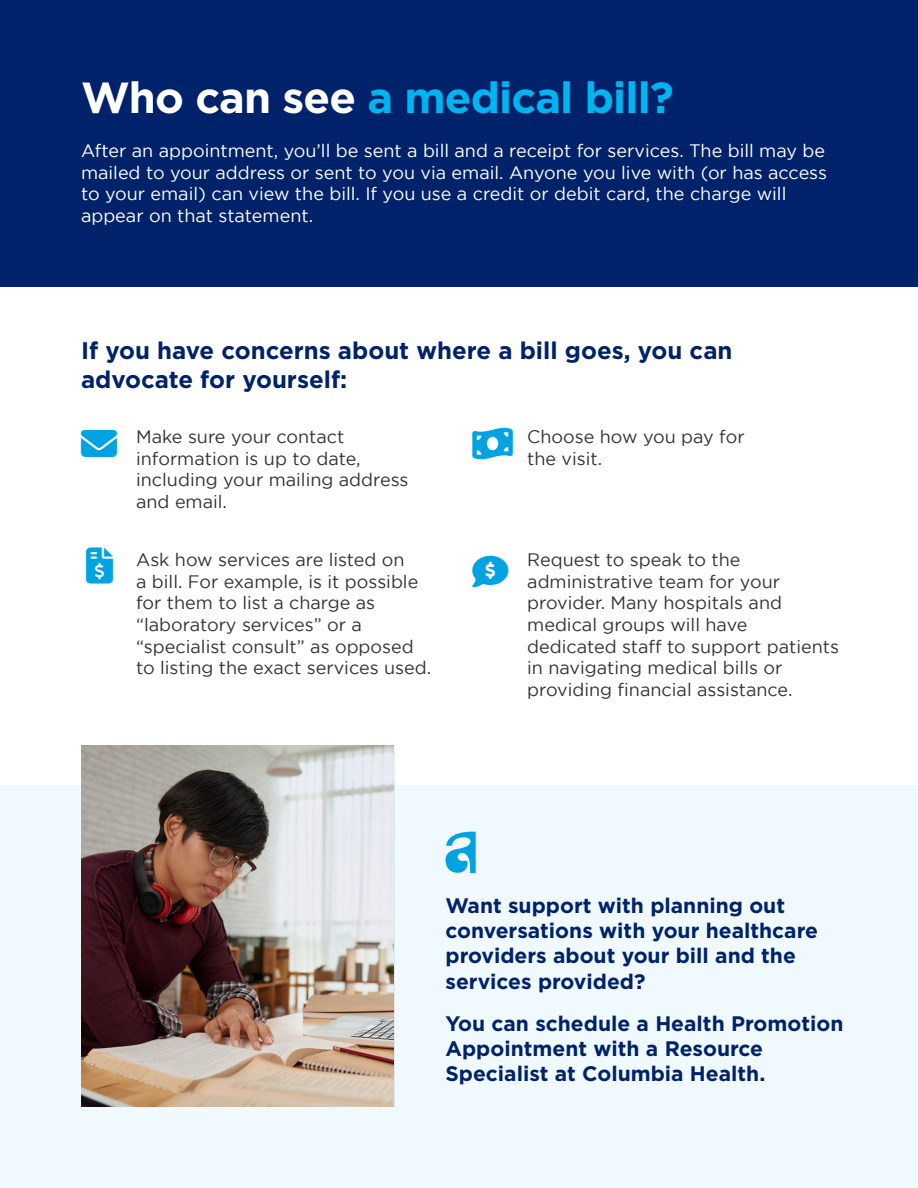
<style>
.page{position:relative;width:918px;height:1188px;background:#fff}
.page>*{position:absolute;margin:0;border:0;box-sizing:border-box;transform-origin:0 0}
.t1{font:700 43.5px "Gotham";letter-spacing:-.02em;color:#00b4f0}
.t2{font:700 24px/28.8px "Gotham";color:#00226a}
.t3{font:700 21px/25.2px "Gotham";color:#00226a}
.t4{font:18px/21.6px "Gotham";color:#333436}
.t5{font:18px/21.6px "Gotham";color:#fff}
.s1{color:#fff}
</style>
<div class="page">
<div style="left:0;top:785px;width:918px;height:403px;background:#f0f9fd"></div>
<div style="left:0;top:0;width:918px;height:287px;background:#00226a"></div>
<svg style="left:446px;top:831px;width:30px;height:42px"></svg>
<img style="left:81px;top:745px;width:314px;height:362px">
<p class="t1" style="left:81px;top:72px;width:594px"><span class="s1">Who can see</span> a medical bill?</p>
<p class="t5" style="left:81px;top:140px;width:748px">After an appointment, you’ll be sent a bill and a receipt for services. The bill may be mailed to your address or sent to you via email. Anyone you live with (or has access to your email) can view the bill. If you use a credit or debit card, the charge will appear on that statement.</p>
<p class="t2" style="left:81px;top:335px;width:653px">If you have concerns about where a bill goes, you can advocate for yourself:</p>
<p class="t4" style="left:136px;top:426px;width:274px">Make sure your contact information is up to date, including your mailing address and email.</p>
<p class="t4" style="left:136px;top:549px;width:296px">Ask how services are listed on<br>a bill. For example, is it possible for them to list a charge as “laboratory services” or a “specialist consult” as opposed to listing the exact services used.</p>
<p class="t4" style="left:527px;top:426px;width:219px">Choose how you pay for the visit.</p>
<p class="t4" style="left:527px;top:549px;width:313px">Request to speak to the administrative team for your provider. Many hospitals and medical groups will have dedicated staff to support patients in navigating medical bills or providing financial assistance.</p>
<p class="t3" style="left:446px;top:892px;width:374px">Want support with planning out conversations with your healthcare providers about your bill and the services provided?</p>
<p class="t3" style="left:446px;top:1010px;width:399px">You can schedule a Health Promotion<br>Appointment with a Resource<br>Specialist at Columbia Health.</p>
</div>
